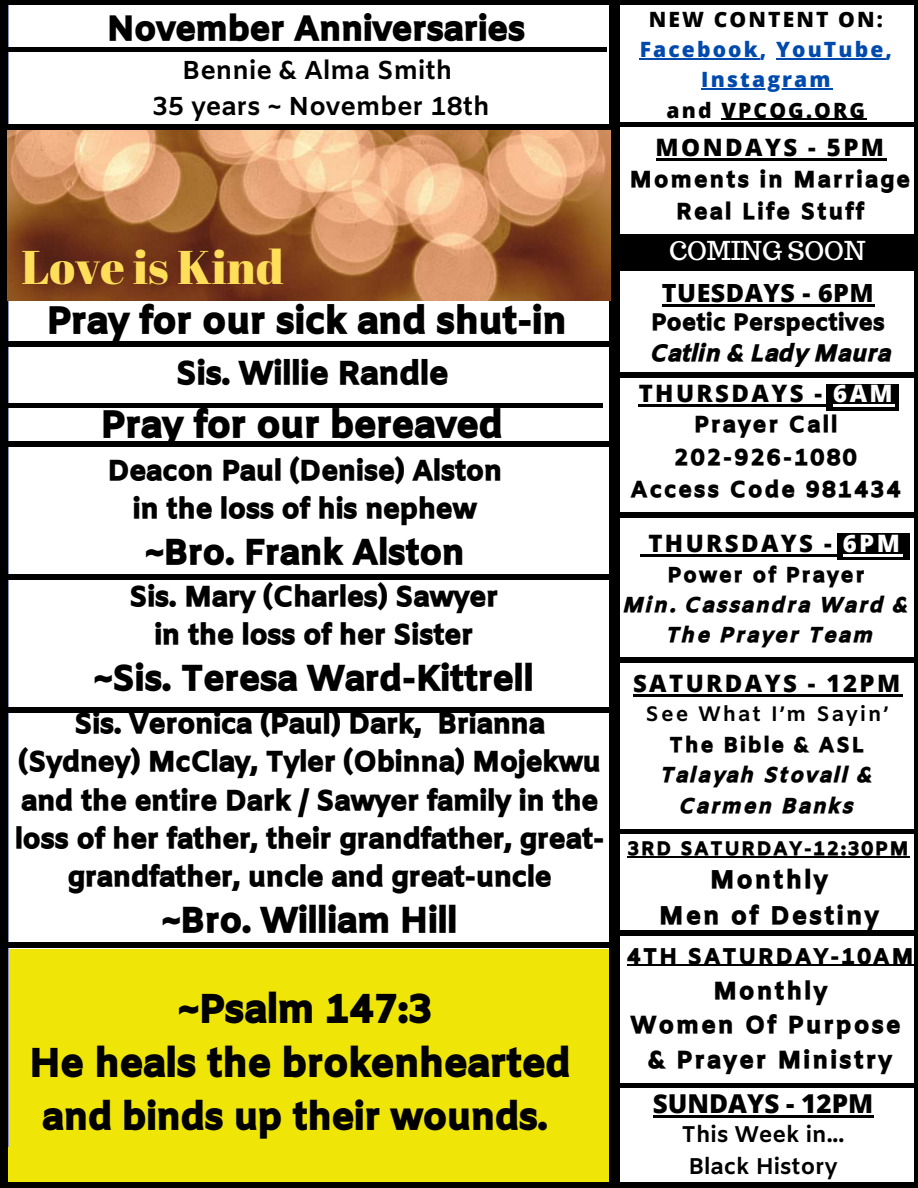
<style>
.page{position:relative;width:918px;height:1188px;background:#fff}
.page>*{position:absolute;margin:0;border:0;box-sizing:border-box;transform-origin:0 0}
.t1{font:47.25px "Abril Fatface";color:#ffde59}
.t2{font:39px/54px "CA Generated";color:#000;text-align:center}
.t3{font:37.5px "CA Generated";color:#000}
.t4{font:37.2px "CA Generated";color:#000}
.t5{font:34.95px "CA Generated";color:#000}
.t6{font:34.2px "CA Generated";color:#000}
.t7{font:32.1px "CA Generated";color:#000}
.t8{font:28.05px/38.2px "CA Generated";color:#000;text-align:center}
.t9{font:700 25.95px/36px "Amiko";color:#000;text-align:center}
.t10{font:800 25.95px "Open Sans";color:#000}
.t11{font:25.5px "Trocchi";color:#fff}
.t12{font:800 25.05px "Open Sans";letter-spacing:.02em;color:#000}
.t13{font:24.9px/36px "CA Generated";letter-spacing:.1em;color:#000;text-align:center}
.t14{font:800 24px "Open Sans";letter-spacing:.1em;color:#000}
.t15{font:24px/34.8px "CA Generated";letter-spacing:.1em;color:#000;text-align:center}
.t16{font:23.25px/31.5px "CA Generated";letter-spacing:.02em;color:#000}
.t17{font:700 22.8px/31.7px "Amiko";color:#000}
.t18{font:22.5px/32.7px "CA Generated";letter-spacing:.1em;color:#000;text-align:center}
.t19{font:22.05px "CA Generated";letter-spacing:.1em;color:#000}
.t20{font:800 21.15px/30.3px "Open Sans";letter-spacing:.1em;color:#004aad;text-align:center}
.t21{font:800 21.15px "Open Sans";letter-spacing:.1em;color:#000}
.t22{font:21px/30.3px "CA Generated";letter-spacing:.1em;color:#000;text-align:center}
.t23{font:700 21px "Amiko";letter-spacing:.1em;color:#000}
.t24{font:19.05px "CA Generated";letter-spacing:.1em;color:#000}
.s1{color:#fff}
</style>
<div class="page">
<hr style="left:656px;top:158px;width:231px;height:3px;background:#000">
<hr style="left:611px;top:373px;width:303px;height:4px;background:#000">
<hr style="left:620px;top:658px;width:298px;height:4px;background:#000">
<div style="left:826px;top:384px;width:73px;height:27px;background:#000"></div>
<hr style="left:639px;top:404px;width:194px;height:2px;background:#000">
<hr style="left:833px;top:404px;width:62px;height:2px;background:#fff">
<div style="left:617px;top:513px;width:301px;height:5px;background:#000"></div>
<div style="left:0;top:949px;width:610px;height:239px;background:#efe607"></div>
<hr style="left:653px;top:1116px;width:220px;height:2px;background:#000">
<div style="left:837px;top:533px;width:73px;height:27px;background:#000"></div>
<svg style="left:640px;top:555px;width:8px;height:2px"></svg>
<hr style="left:648px;top:555px;width:195px;height:2px;background:#000">
<hr style="left:843px;top:555px;width:59px;height:2px;background:#fff">
<hr style="left:633px;top:694px;width:270px;height:3px;background:#000">
<hr style="left:640px;top:58px;width:120px;height:1px;background:#004aad">
<hr style="left:776px;top:58px;width:110px;height:1px;background:#004aad">
<hr style="left:701px;top:88px;width:132px;height:2px;background:#004aad">
<hr style="left:721px;top:119px;width:146px;height:1px;background:#000">
<hr style="left:628px;top:856px;width:282px;height:1px;background:#000">
<div style="left:609px;top:0;width:10px;height:1188px;background:#000"></div>
<div style="left:0;top:1183px;width:918px;height:5px;background:#000"></div>
<hr style="left:662px;top:304px;width:212px;height:2px;background:#000">
<div style="left:0;top:0;width:8px;height:1188px;background:#000"></div>
<div style="left:0;top:0;width:918px;height:5px;background:#000"></div>
<div style="left:615px;top:122px;width:303px;height:5px;background:#000"></div>
<hr style="left:914px;top:0;width:4px;height:1183px;background:#000">
<hr style="left:616px;top:266px;width:302px;height:4px;background:#000">
<hr style="left:616px;top:1084px;width:301px;height:3px;background:#000">
<div style="left:0;top:125px;width:610px;height:5px;background:#000"></div>
<div style="left:4px;top:47px;width:603px;height:5px;background:#000"></div>
<div style="left:609px;top:829px;width:308px;height:5px;background:#000"></div>
<hr style="left:627px;top:965px;width:289px;height:1px;background:#000">
<div style="left:616px;top:234px;width:302px;height:33px;background:#000"></div>
<hr style="left:609px;top:931px;width:308px;height:4px;background:#000">
<img style="left:8px;top:130px;width:603px;height:170px">
<div style="left:3px;top:403px;width:599px;height:5px;background:#000"></div>
<div style="left:0;top:575px;width:614px;height:5px;background:#000"></div>
<hr style="left:9px;top:342px;width:602px;height:4px;background:#000">
<div style="left:0;top:707px;width:615px;height:5px;background:#000"></div>
<div style="left:0;top:943px;width:619px;height:5px;background:#000"></div>
<div style="left:0;top:441px;width:614px;height:5px;background:#000"></div>
<p class="t6" style="left:107px;top:8px;width:420px">November Anniversaries</p>
<p class="t9" style="left:152px;top:54px;width:339px">Bennie &amp; Alma Smith<br>35 years ~ November 18th</p>
<h1 class="t1" style="left:21px;top:234px;width:264px">Love is Kind</h1>
<h3 class="t4" style="left:47px;top:299px;width:521px">Pray for our sick and shut-in</h3>
<p class="t7" style="left:176px;top:354px;width:274px">Sis. Willie Randle</p>
<h3 class="t4" style="left:101px;top:402px;width:403px">Pray for our bereaved</h3>
<p class="t8" style="left:108px;top:453px;width:396px">Deacon Paul (Denise) Alston in the loss of his nephew</p>
<p class="t5" style="left:145px;top:531px;width:321px">~Bro. Frank Alston</p>
<p class="t8" style="left:129px;top:579px;width:370px">Sis. Mary (Charles) Sawyer in the loss of her Sister</p>
<p class="t5" style="left:94px;top:657px;width:441px">~Sis. Teresa Ward-Kittrell</p>
<p class="t8" style="left:15px;top:707px;width:591px">Sis. Veronica (Paul) Dark, Brianna (Sydney) McClay, Tyler (Obinna) Mojekwu and the entire Dark / Sawyer family in the loss of her father, their grandfather, great&shy;grandfather, uncle and great-uncle</p>
<p class="t5" style="left:162px;top:900px;width:297px">~Bro. William Hill</p>
<h2 class="t2" style="left:29px;top:985px;width:543px">~Psalm 147:3<br>He heals the brokenhearted</h2>
<h3 class="t3" style="left:42px;top:1095px;width:507px">and binds up their wounds.</h3>
<p class="t21" style="left:649px;top:4px;width:236px">NEW CONTENT ON:</p>
<p class="t20" style="left:640px;top:34px;width:254px">Facebook, YouTube,<br>Instagram</p>
<p class="t21" style="left:667px;top:95px;width:200px">and VPCOG.ORG</p>
<p class="t14" style="left:656px;top:131px;width:230px">MONDAYS - 5PM</p>
<p class="t18" style="left:630px;top:164px;width:282px">Moments in Marriage<br>Real Life Stuff</p>
<p class="t11" style="left:669px;top:234px;width:198px">COMING SOON</p>
<p class="t12" style="left:662px;top:275px;width:213px">TUESDAYS - 6PM</p>
<p class="t16" style="left:651px;top:308px;width:242px">Poetic Perspectives<br>Catlin &amp; Lady Maura</p>
<p class="t14" style="left:639px;top:376px;width:255px">THURSDAYS - <span class="s1">6AM</span></p>
<p class="t18" style="left:631px;top:410px;width:271px">Prayer Call<br>202-926-1080<br>Access Code 981434</p>
<p class="t14" style="left:648px;top:527px;width:253px">THURSDAYS - <span class="s1">6PM</span></p>
<p class="t22" style="left:624px;top:561px;width:286px">Power of Prayer<br>Min. Cassandra Ward &amp;<br>The Prayer Team</p>
<p class="t14" style="left:633px;top:667px;width:269px">SATURDAYS - 12PM</p>
<p class="t23" style="left:646px;top:702px;width:244px">See What I’m Sayin’</p>
<p class="t22" style="left:661px;top:731px;width:213px">The Bible &amp; ASL<br>Talayah Stovall &amp;<br>Carmen Banks</p>
<p class="t24" style="left:628px;top:837px;width:282px">3RD SATURDAY-12:30PM</p>
<p class="t13" style="left:659px;top:863px;width:221px">Monthly<br>Men of Destiny</p>
<p class="t19" style="left:627px;top:943px;width:288px">4TH SATURDAY-10AM</p>
<p class="t15" style="left:631px;top:975px;width:271px">Monthly<br>Women Of Purpose &amp; Prayer Ministry</p>
<p class="t10" style="left:653px;top:1085px;width:222px">SUNDAYS - 12PM</p>
<p class="t17" style="left:682px;top:1121px;width:164px">This Week in...<br>Black History</p>
</div>
